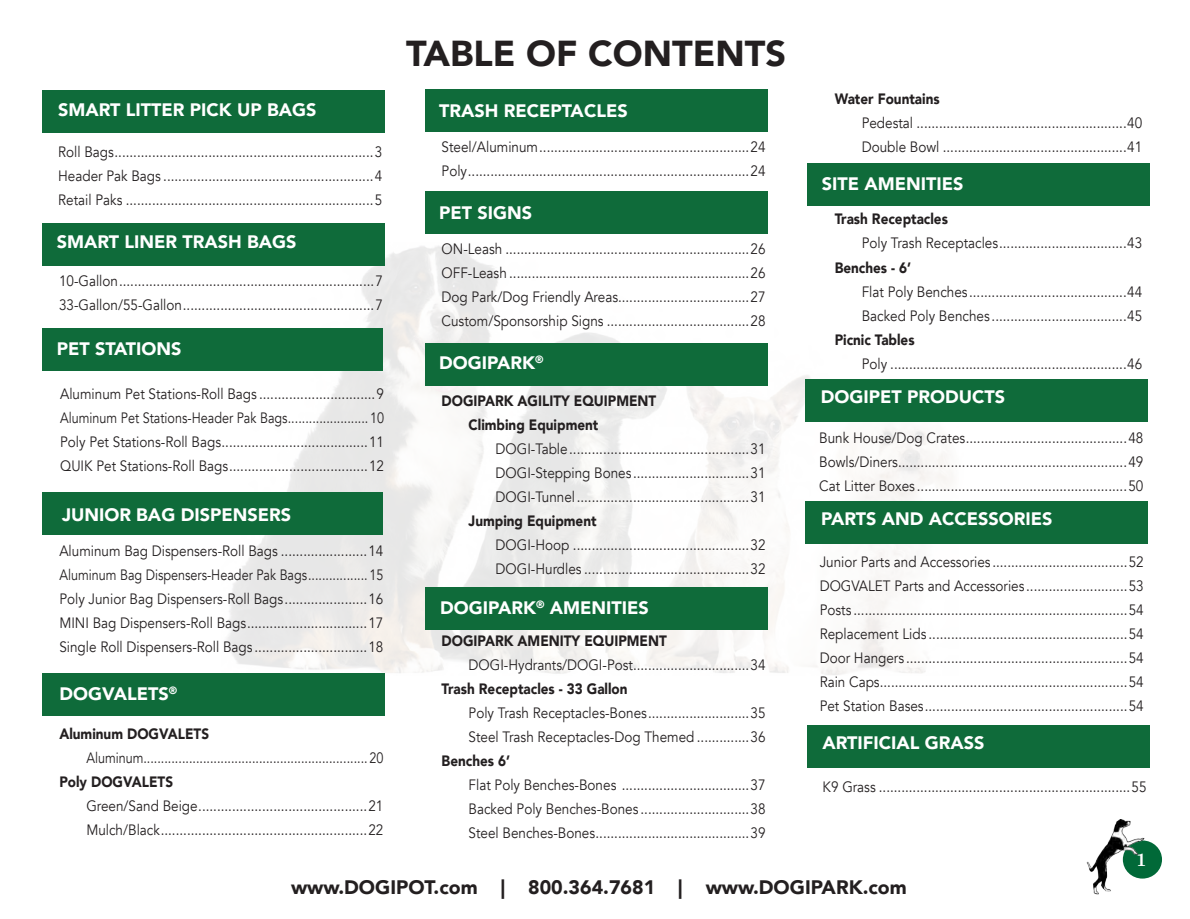
<style>
.page{position:relative;width:1190px;height:919px;background:#fff}
.page>*{position:absolute;margin:0;border:0;box-sizing:border-box;transform-origin:0 0}
.t1{font:900 36px "Avenir";color:#231f20}
.t2{font:900 19.5px "Avenir";color:#231f20}
.t3{font:900 18px "Avenir";color:#fff}
.t4{font:700 18px "Century Schoolbook";color:#fff}
.t5{font:15px/24px "Avenir";color:#231f20;text-align:justify;scale:.9 1}
.t6{font:900 15px/24px "Avenir";color:#231f20;scale:.9 1}
.t7{font:15px "Avenir";color:#231f20;scale:.84 1}
</style>
<div class="page">
<img style="left:221px;top:242px;width:742px;height:433px">
<div style="left:42px;top:673px;width:342px;height:43px;background:#0f6b3a"></div>
<div style="left:42px;top:492px;width:341px;height:42px;background:#0f6b3a"></div>
<div style="left:42px;top:223px;width:342px;height:43px;background:#0f6b3a"></div>
<div style="left:425px;top:89px;width:342px;height:43px;background:#0f6b3a"></div>
<div style="left:425px;top:191px;width:342px;height:43px;background:#0f6b3a"></div>
<div style="left:425px;top:343px;width:342px;height:43px;background:#0f6b3a"></div>
<div style="left:42px;top:90px;width:343px;height:42px;background:#0f6b3a"></div>
<div style="left:805px;top:501px;width:343px;height:42px;background:#0f6b3a"></div>
<div style="left:42px;top:328px;width:341px;height:43px;background:#0f6b3a"></div>
<div style="left:807px;top:163px;width:342px;height:43px;background:#0f6b3a"></div>
<div style="left:426px;top:587px;width:342px;height:42px;background:#0f6b3a"></div>
<div style="left:805px;top:379px;width:343px;height:42px;background:#0f6b3a"></div>
<div style="left:807px;top:725px;width:342px;height:43px;background:#0f6b3a"></div>
<div style="left:1123px;top:840px;width:39px;height:38px;background:#016938;border-radius:50%"></div>
<img style="left:1086px;top:819px;width:64px;height:75px">
<p class="t3" style="left:58px;top:95px;width:260px">SMART LITTER PICK UP BAGS</p>
<p class="t5" style="left:58px;top:140px;width:362px">Roll Bags.....................................................................3<br>Header Pak Bags ........................................................4<br>Retail Paks ..................................................................5</p>
<p class="t3" style="left:57px;top:226px;width:241px">SMART LINER TRASH BAGS</p>
<p class="t5" style="left:59px;top:269px;width:362px">10-Gallon....................................................................7<br>33-Gallon/55-Gallon...................................................7</p>
<p class="t3" style="left:57px;top:333px;width:126px">PET STATIONS</p>
<p class="t5" style="left:60px;top:382px;width:362px">Aluminum Pet Stations-Roll Bags ...............................9<br>Aluminum Pet Stations-Header Pak Bags.......................10<br>Poly Pet Stations-Roll Bags.......................................11<br>QUIK Pet Stations-Roll Bags.....................................12</p>
<p class="t3" style="left:62px;top:499px;width:230px">JUNIOR BAG DISPENSERS</p>
<p class="t5" style="left:59px;top:539px;width:361px">Aluminum Bag Dispensers-Roll Bags .......................14<br>Aluminum Bag Dispensers-Header Pak Bags.................15<br>Poly Junior Bag Dispensers-Roll Bags......................16<br>MINI Bag Dispensers-Roll Bags................................17<br>Single Roll Dispensers-Roll Bags ..............................18</p>
<p class="t3" style="left:59px;top:677px;width:119px">DOGVALETS<sup>®</sup></p>
<p class="t6" style="left:59px;top:721px;width:168px">Aluminum DOGVALETS</p>
<p class="t7" style="left:86px;top:748px;width:355px">Aluminum................................................................20</p>
<p class="t6" style="left:59px;top:769px;width:128px">Poly DOGVALETS</p>
<p class="t5" style="left:86px;top:794px;width:331px">Green/Sand Beige.............................................21<br>Mulch/Black.......................................................22</p>
<h1 class="t1" style="left:406px;top:23px;width:381px">TABLE OF CONTENTS</h1>
<p class="t3" style="left:439px;top:95px;width:190px">TRASH RECEPTACLES</p>
<p class="t5" style="left:441px;top:135px;width:362px">Steel/Aluminum........................................................24<br>Poly...........................................................................24</p>
<p class="t3" style="left:439px;top:197px;width:95px">PET SIGNS</p>
<p class="t5" style="left:441px;top:237px;width:362px">ON-Leash .................................................................26<br>OFF-Leash ................................................................26<br>Dog Park/Dog Friendly Areas...................................27<br>Custom/Sponsorship Signs ......................................28</p>
<p class="t3" style="left:439px;top:347px;width:106px">DOGIPARK<sup>®</sup></p>
<p class="t6" style="left:468px;top:388px;width:210px;text-indent:-27px">DOGIPARK AGILITY EQUIPMENT<br>Climbing Equipment</p>
<p class="t5" style="left:495px;top:437px;width:302px">DOGI-Table................................................31<br>DOGI-Stepping Bones ...............................31<br>DOGI-Tunnel..............................................31</p>
<p class="t6" style="left:468px;top:508px;width:144px">Jumping Equipment</p>
<p class="t5" style="left:495px;top:533px;width:302px">DOGI-Hoop ...............................................32<br>DOGI-Hurdles ............................................32</p>
<p class="t3" style="left:440px;top:592px;width:210px">DOGIPARK<sup>®</sup> AMENITIES</p>
<p class="t6" style="left:441px;top:628px;width:252px">DOGIPARK AMENITY EQUIPMENT</p>
<p class="t5" style="left:468px;top:653px;width:332px">DOGI-Hydrants/DOGI-Post...............................34</p>
<p class="t6" style="left:441px;top:676px;width:208px">Trash Receptacles - 33 Gallon</p>
<p class="t5" style="left:468px;top:701px;width:332px">Poly Trash Receptacles-Bones...........................35<br>Steel Trash Receptacles-Dog Themed ..............36</p>
<p class="t6" style="left:441px;top:748px;width:78px">Benches 6’</p>
<p class="t5" style="left:468px;top:773px;width:332px">Flat Poly Benches-Bones ..................................37<br>Backed Poly Benches-Bones .............................38<br>Steel Benches-Bones.........................................39</p>
<p class="t6" style="left:834px;top:87px;width:118px">Water Fountains</p>
<p class="t5" style="left:861px;top:111px;width:313px">Pedestal ........................................................40<br>Double Bowl .................................................41</p>
<p class="t3" style="left:822px;top:169px;width:143px">SITE AMENITIES</p>
<p class="t6" style="left:834px;top:207px;width:127px">Trash Receptacles</p>
<p class="t5" style="left:861px;top:231px;width:313px">Poly Trash Receptacles..................................43</p>
<p class="t6" style="left:834px;top:255px;width:86px">Benches - 6’</p>
<p class="t5" style="left:861px;top:279px;width:313px">Flat Poly Benches..........................................44<br>Backed Poly Benches ....................................45</p>
<p class="t6" style="left:834px;top:327px;width:90px">Picnic Tables</p>
<p class="t5" style="left:861px;top:351px;width:313px">Poly ...............................................................46</p>
<p class="t3" style="left:821px;top:381px;width:186px">DOGIPET PRODUCTS</p>
<p class="t5" style="left:819px;top:426px;width:361px">Bunk House/Dog Crates...........................................48<br>Bowls/Diners.............................................................49<br>Cat Litter Boxes ........................................................50</p>
<p class="t3" style="left:821px;top:503px;width:233px">PARTS AND ACCESSORIES</p>
<p class="t5" style="left:819px;top:549px;width:361px">Junior Parts and Accessories ....................................52<br>DOGVALET Parts and Accessories ...........................53<br>Posts .........................................................................54<br>Replacement Lids .....................................................54<br>Door Hangers ...........................................................54<br>Rain Caps..................................................................54<br>Pet Station Bases......................................................54</p>
<p class="t3" style="left:822px;top:727px;width:163px">ARTIFICIAL GRASS</p>
<p class="t5" style="left:822px;top:774px;width:361px">K9 Grass ...................................................................55</p>
<p class="t4" style="left:1124px;top:848px;width:24px">11</p>
<h2 class="t2" style="left:291px;top:870px;width:617px">www.DOGIPOT.com | 800.364.7681 | www.DOGIPARK.com</h2>
</div>
